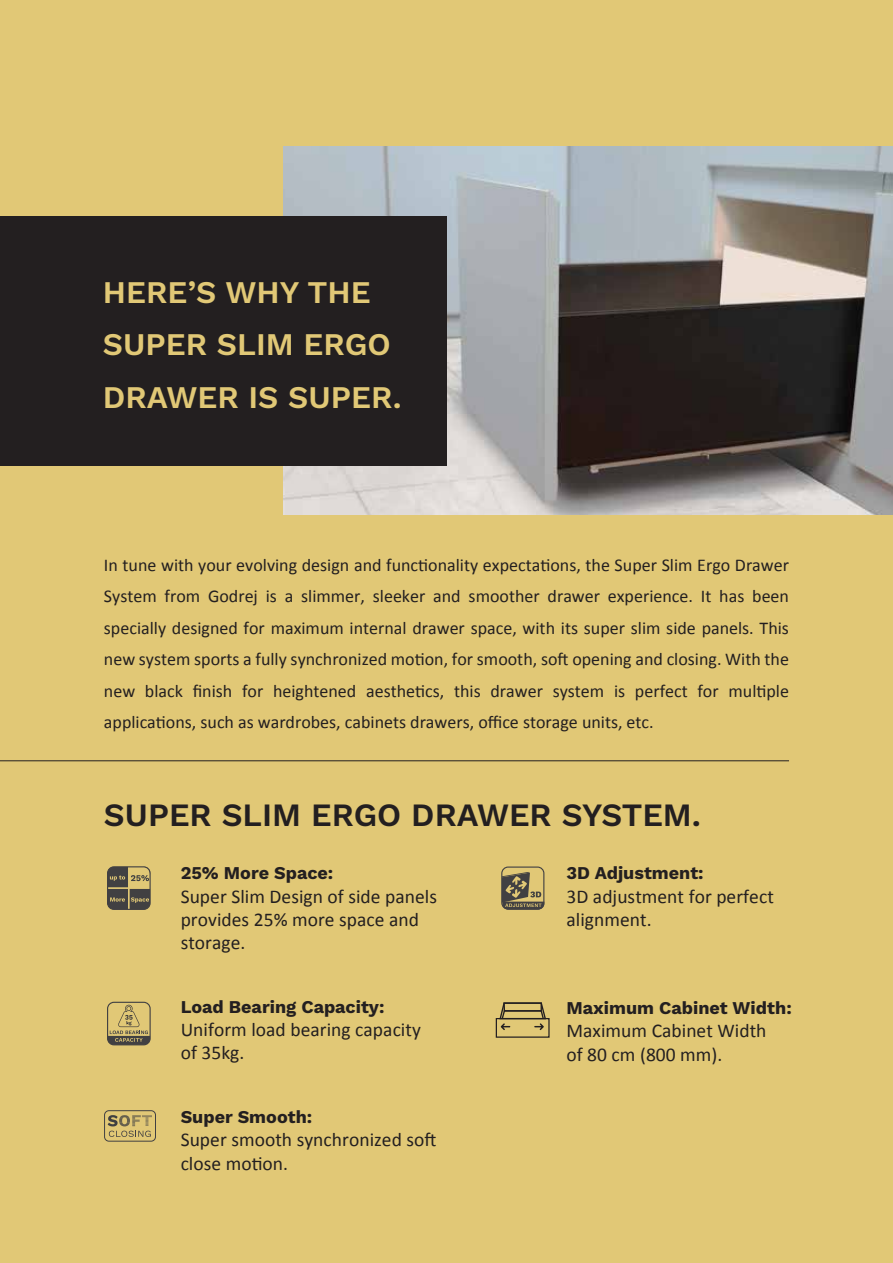
<style>
.page{position:relative;width:893px;height:1263px;background:#e1c876}
.page>*{position:absolute;margin:0;border:0;box-sizing:border-box;transform-origin:0 0}
.t1{font:600 32.55px "Work Sans";color:#231f20}
.t2{font:600 31.5px/52.5px "Work Sans";color:#e1c876}
.t3{font:19.5px/23.4px "Calibri";letter-spacing:.005em;color:#231f20}
.t4{font:18px/31.5px "Calibri";color:#231f20;text-align:justify}
.t5{font:700 18px "Work Sans";color:#231f20}
</style>
<div class="page">
<svg style="left:108px;top:1115px;width:44px;height:22px"></svg>
<div style="left:104px;top:1110px;width:52px;height:31px;border:1px solid #414042;border-radius:4px"></div>
<div style="left:107px;top:866px;width:44px;height:44px;border:1px solid #414042;border-radius:6px"></div>
<svg style="left:108px;top:867px;width:42px;height:42px"></svg>
<svg style="left:499px;top:1003px;width:47px;height:27px"></svg>
<div style="left:496px;top:1018px;width:54px;height:20px;border:1px solid #231f20"></div>
<div style="left:503px;top:1002px;width:39px;height:9px;border:1px solid #231f20"></div>
<svg style="left:109px;top:1005px;width:40px;height:40px"></svg>
<div style="left:107px;top:1002px;width:44px;height:43px;border:1px solid #414042;border-radius:6px"></div>
<div style="left:501px;top:866px;width:43px;height:44px;border:1px solid #414042;border-radius:6px"></div>
<svg style="left:502px;top:872px;width:42px;height:38px"></svg>
<hr style="left:0;top:760px;width:789px;height:1px;background:#231f20">
<img style="left:283px;top:147px;width:610px;height:368px">
<div style="left:0;top:217px;width:446px;height:249px;background:#231f20"></div>
<h2 class="t2" style="left:103px;top:265px;width:300px">HERE’S WHY THE<br>SUPER SLIM ERGO<br>DRAWER IS SUPER.</h2>
<p class="t4" style="left:104px;top:548px;width:687px">In tune with your evolving design and functionality expectations, the Super Slim Ergo Drawer System from Godrej is a slimmer, sleeker and smoother drawer experience. It has been specially designed for maximum internal drawer space, with its super slim side panels. This new system sports a fully synchronized motion, for smooth, soft opening and closing. With the new black finish for heightened aesthetics, this drawer system is perfect for multiple applications, such as wardrobes, cabinets drawers, office storage units, etc.</p>
<h1 class="t1" style="left:104px;top:790px;width:599px">SUPER SLIM ERGO DRAWER SYSTEM.</h1>
<p class="t5" style="left:181px;top:859px;width:154px">25% More Space:</p>
<p class="t3" style="left:181px;top:884px;width:258px">Super Slim Design of side panels provides 25% more space and storage.</p>
<p class="t5" style="left:181px;top:993px;width:205px">Load Bearing Capacity:</p>
<p class="t3" style="left:181px;top:1017px;width:242px">Uniform load bearing capacity of 35kg.</p>
<p class="t5" style="left:181px;top:1103px;width:133px">Super Smooth:</p>
<p class="t3" style="left:181px;top:1127px;width:257px">Super smooth synchronized soft close motion.</p>
<p class="t5" style="left:566px;top:859px;width:139px">3D Adjustment:</p>
<p class="t3" style="left:566px;top:884px;width:209px">3D adjustment for perfect alignment.</p>
<p class="t5" style="left:566px;top:994px;width:227px">Maximum Cabinet Width:</p>
<p class="t3" style="left:566px;top:1018px;width:202px">Maximum Cabinet Width of 80 cm (800 mm).</p>
</div>
